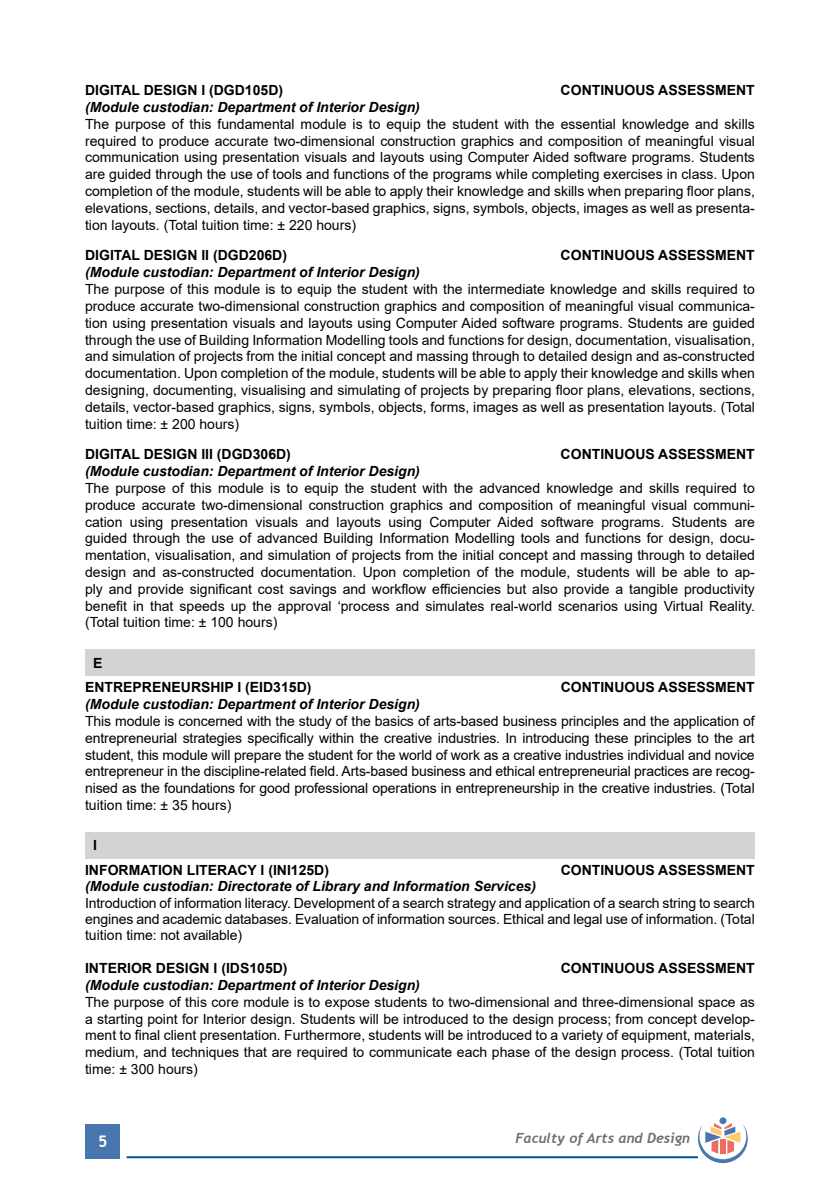
<style>
.page{position:relative;width:840px;height:1191px;background:#fff}
.page>*{position:absolute;margin:0;border:0;box-sizing:border-box;transform-origin:0 0}
.t1{font:700 16px "Trebuchet MS";color:#fff}
.t2{font:14px/16.8px "Arial";color:#000;text-align:justify}
.t3{font:italic 700 14px "Arial";color:#000}
.t4{font:700 14px/24.8px "Arial";color:#000}
.t5{font:italic 700 14px "Trebuchet";color:#6d6e71}
</style>
<div class="page">
<div style="left:86px;top:1124px;width:34px;height:34px;background:#4777ae"></div>
<hr style="left:126px;top:1156px;width:571px;height:2px;background:#005596">
<div style="left:719px;top:1117px;width:7px;height:7px;background:#4777ae;border-radius:50%"></div>
<svg style="left:697px;top:1123px;width:50px;height:40px"></svg>
<div style="left:85px;top:649px;width:669px;height:26px;background:#d1d3d4"></div>
<div style="left:85px;top:832px;width:669px;height:26px;background:#d1d3d4"></div>
<p class="t4" style="left:85px;top:78px;width:199px">DIGITAL DESIGN I (DGD105D)</p>
<p class="t4" style="left:560px;top:78px;width:195px">CONTINUOUS ASSESSMENT</p>
<p class="t3" style="left:85px;top:98px;width:336px">(Module custodian: Department of Interior Design)</p>
<p class="t2" style="left:85px;top:115px;width:671px">The purpose of this fundamental module is to equip the student with the essential knowledge and skills required to produce accurate two-dimensional construction graphics and composition of meaningful visual communication using presentation visuals and layouts using Computer Aided software programs. Students are guided through the use of tools and functions of the programs while completing exercises in class. Upon completion of the module, students will be able to apply their knowledge and skills when preparing floor plans, elevations, sections, details, and vector-based graphics, signs, symbols, objects, images as well as presenta&shy;tion layouts. (Total tuition time: ± 220 hours)</p>
<p class="t4" style="left:85px;top:243px;width:203px">DIGITAL DESIGN II (DGD206D)</p>
<p class="t4" style="left:560px;top:243px;width:195px">CONTINUOUS ASSESSMENT</p>
<p class="t3" style="left:85px;top:263px;width:336px">(Module custodian: Department of Interior Design)</p>
<p class="t2" style="left:85px;top:281px;width:671px">The purpose of this module is to equip the student with the intermediate knowledge and skills required to produce accurate two-dimensional construction graphics and composition of meaningful visual communica&shy;tion using presentation visuals and layouts using Computer Aided software programs. Students are guided through the use of Building Information Modelling tools and functions for design, documentation, visualisation, and simulation of projects from the initial concept and massing through to detailed design and as-constructed documentation. Upon completion of the module, students will be able to apply their knowledge and skills when designing, documenting, visualising and simulating of projects by preparing floor plans, elevations, sections, details, vector-based graphics, signs, symbols, objects, forms, images as well as presentation layouts. (Total tuition time: ± 200 hours)</p>
<p class="t4" style="left:85px;top:442px;width:207px">DIGITAL DESIGN III (DGD306D)</p>
<p class="t4" style="left:560px;top:442px;width:195px">CONTINUOUS ASSESSMENT</p>
<p class="t3" style="left:85px;top:462px;width:336px">(Module custodian: Department of Interior Design)</p>
<p class="t2" style="left:85px;top:479px;width:671px">The purpose of this module is to equip the student with the advanced knowledge and skills required to produce accurate two-dimensional construction graphics and composition of meaningful visual communi&shy;cation using presentation visuals and layouts using Computer Aided software programs. Students are guided through the use of advanced Building Information Modelling tools and functions for design, docu&shy;mentation, visualisation, and simulation of projects from the initial concept and massing through to detailed design and as-constructed documentation. Upon completion of the module, students will be able to ap&shy;ply and provide significant cost savings and workflow efficiencies but also provide a tangible productivity benefit in that speeds up the approval ‘process and simulates real-world scenarios using Virtual Reality. (Total tuition time: ± 100 hours)</p>
<p class="t4" style="left:85px;top:650px;width:228px;text-indent:8px">E<br>ENTREPRENEURSHIP I (EID315D)</p>
<p class="t4" style="left:560px;top:675px;width:195px">CONTINUOUS ASSESSMENT</p>
<p class="t3" style="left:85px;top:695px;width:336px">(Module custodian: Department of Interior Design)</p>
<p class="t2" style="left:85px;top:712px;width:670px">This module is concerned with the study of the basics of arts-based business principles and the application of entrepreneurial strategies specifically within the creative industries. In introducing these principles to the art student, this module will prepare the student for the world of work as a creative industries individual and novice entrepreneur in the discipline-related field. Arts-based business and ethical entrepreneurial practices are recog&shy;nised as the foundations for good professional operations in entrepreneurship in the creative industries. (Total tuition time: ± 35 hours)</p>
<p class="t4" style="left:85px;top:833px;width:245px;text-indent:8px">I<br>INFORMATION LITERACY I (INI125D)</p>
<p class="t4" style="left:560px;top:857px;width:195px">CONTINUOUS ASSESSMENT</p>
<p class="t3" style="left:85px;top:877px;width:452px">(Module custodian: Directorate of Library and Information Services)</p>
<p class="t2" style="left:85px;top:894px;width:671px">Introduction of information literacy. Development of a search strategy and application of a search string to search engines and academic databases. Evaluation of information sources. Ethical and legal use of information. (Total tuition time: not available)</p>
<p class="t4" style="left:85px;top:956px;width:204px">INTERIOR DESIGN I (IDS105D)</p>
<p class="t4" style="left:560px;top:956px;width:195px">CONTINUOUS ASSESSMENT</p>
<p class="t3" style="left:85px;top:975px;width:336px">(Module custodian: Department of Interior Design)</p>
<p class="t2" style="left:85px;top:993px;width:671px">The purpose of this core module is to expose students to two-dimensional and three-dimensional space as a starting point for Interior design. Students will be introduced to the design process; from concept develop&shy;ment to final client presentation. Furthermore, students will be introduced to a variety of equipment, materials, medium, and techniques that are required to communicate each phase of the design process. (Total tuition time: ± 300 hours)</p>
<p class="t1" style="left:98px;top:1131px;width:11px">5</p>
<p class="t5" style="left:515px;top:1129px;width:176px">Faculty of Arts and Design</p>
</div>
